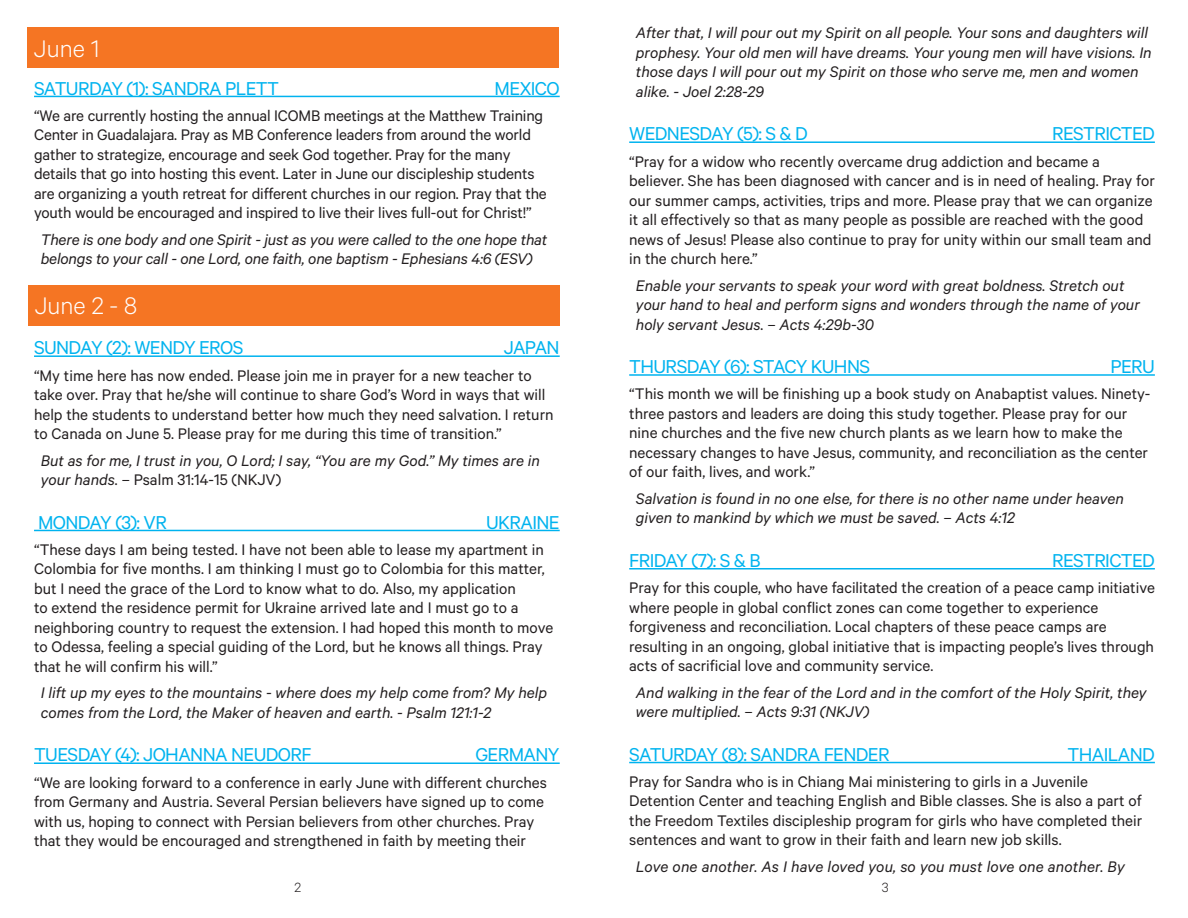
<style>
.page{position:relative;width:1188px;height:918px;background:#fff}
.page>*{position:absolute;margin:0;border:0;box-sizing:border-box;transform-origin:0 0}
.Date_Header{font:300 27px "Calibre";color:#fff}
.Weekday_Header{font:21px "Calibre";letter-spacing:-.03em;color:#00b3ef}
.Weekday_Body{font:17.25px/19.5px "Calibre";color:#231f20}
.Weekday_Scripture{font:italic 17.25px/19.5px "Calibre";color:#231f20}
.t1{font:300 15px "Calibre";color:#231f20}
.s1{font-style:normal}
</style>
<div class="page">
<hr style="left:629px;top:141px;width:526px;height:2px;background:#00b3ef">
<hr style="left:629px;top:374px;width:526px;height:2px;background:#00b3ef">
<hr style="left:629px;top:568px;width:526px;height:2px;background:#00b3ef">
<hr style="left:629px;top:762px;width:526px;height:1px;background:#00b3ef">
<div style="left:28px;top:28px;width:531px;height:40px;background:#f57523"></div>
<hr style="left:34px;top:96px;width:526px;height:1px;background:#00b3ef">
<hr style="left:34px;top:355px;width:526px;height:2px;background:#00b3ef">
<hr style="left:34px;top:530px;width:526px;height:1px;background:#00b3ef">
<hr style="left:34px;top:762px;width:526px;height:2px;background:#00b3ef">
<div style="left:28px;top:285px;width:532px;height:41px;background:#f57523"></div>
<p class="Date_Header" style="left:34px;top:33px;width:67px">June 1</p>
<p class="Weekday_Header" style="left:34px;top:76px;width:247px">SATURDAY (1): SANDRA PLETT</p>
<p class="Weekday_Header" style="left:495px;top:76px;width:67px">MEXICO</p>
<p class="Weekday_Body" style="left:34px;top:105px;width:514px">“We are currently hosting the annual ICOMB meetings at the Matthew Training Center in Guadalajara. Pray as MB Conference leaders from around the world gather to strategize, encourage and seek God together. Pray for the many details that go into hosting this event. Later in June our discipleship students are organizing a youth retreat for different churches in our region. Pray that the youth would be encouraged and inspired to live their lives full-out for Christ!”</p>
<p class="Weekday_Scripture" style="left:41px;top:229px;width:508px">There is one body and one Spirit - just as you were called to the one hope that belongs to your call - one Lord, one faith, one baptism - Ephesians 4:6 (ESV)</p>
<p class="Date_Header" style="left:35px;top:290px;width:104px">June 2 - 8</p>
<p class="Weekday_Header" style="left:34px;top:336px;width:211px">SUNDAY (2): WENDY EROS</p>
<p class="Weekday_Header" style="left:504px;top:336px;width:57px">JAPAN</p>
<p class="Weekday_Body" style="left:34px;top:365px;width:521px">“My time here has now ended. Please join me in prayer for a new teacher to take over. Pray that he/she will continue to share God’s Word in ways that will help the students to understand better how much they need salvation. I return to Canada on June 5. Please pray for me during this time of transition.”</p>
<p class="Weekday_Scripture" style="left:41px;top:450px;width:501px">But as for me, I trust in you, O Lord; I say, “You are my God.” My times are in your hands. <span class="s1">– Psalm 31:14-15 (NKJV)</span></p>
<p class="Weekday_Header" style="left:38px;top:510px;width:130px">MONDAY (3): VR</p>
<p class="Weekday_Header" style="left:486px;top:510px;width:75px">UKRAINE</p>
<p class="Weekday_Body" style="left:34px;top:539px;width:521px">“These days I am being tested. I have not been able to lease my apartment in Colombia for five months. I am thinking I must go to Colombia for this matter, but I need the grace of the Lord to know what to do. Also, my application<br>to extend the residence permit for Ukraine arrived late and I must go to a neighboring country to request the extension. I had hoped this month to move to Odessa, feeling a special guiding of the Lord, but he knows all things. Pray that he will confirm his will.”</p>
<p class="Weekday_Scripture" style="left:41px;top:683px;width:508px">I lift up my eyes to the mountains - where does my help come from? My help comes from the Lord, the Maker of heaven and earth. - Psalm 121:1-2</p>
<p class="Weekday_Header" style="left:34px;top:743px;width:279px">TUESDAY (4): JOHANNA NEUDORF</p>
<p class="Weekday_Header" style="left:475px;top:743px;width:86px">GERMANY</p>
<p class="Weekday_Body" style="left:34px;top:772px;width:514px">“We are looking forward to a conference in early June with different churches from Germany and Austria. Several Persian believers have signed up to come with us, hoping to connect with Persian believers from other churches. Pray that they would be encouraged and strengthened in faith by meeting their</p>
<p class="t1" style="left:294px;top:878px;width:8px">2</p>
<p class="Weekday_Scripture" style="left:636px;top:23px;width:517px">After that, I will pour out my Spirit on all people. Your sons and daughters will prophesy. Your old men will have dreams. Your young men will have visions. In those days I will pour out my Spirit on those who serve me, men and women alike. - Joel 2:28-29</p>
<p class="Weekday_Header" style="left:629px;top:122px;width:180px">WEDNESDAY (5): S &amp; D</p>
<p class="Weekday_Header" style="left:1052px;top:122px;width:104px">RESTRICTED</p>
<p class="Weekday_Body" style="left:629px;top:151px;width:527px">“Pray for a widow who recently overcame drug addiction and became a believer. She has been diagnosed with cancer and is in need of healing. Pray for our summer camps, activities, trips and more. Please pray that we can organize it all effectively so that as many people as possible are reached with the good news of Jesus! Please also continue to pray for unity within our small team and in the church here.”</p>
<p class="Weekday_Scripture" style="left:636px;top:275px;width:505px">Enable your servants to speak your word with great boldness. Stretch out your hand to heal and perform signs and wonders through the name of your holy servant Jesus. – Acts 4:29b-30</p>
<p class="Weekday_Header" style="left:629px;top:354px;width:242px">THURSDAY (6): STACY KUHNS</p>
<p class="Weekday_Header" style="left:1110px;top:354px;width:46px">PERU</p>
<p class="Weekday_Body" style="left:629px;top:384px;width:523px">“This month we will be finishing up a book study on Anabaptist values. Ninety&shy;three pastors and leaders are doing this study together. Please pray for our nine churches and the five new church plants as we learn how to make the necessary changes to have Jesus, community, and reconciliation as the center of our faith, lives, and work.”</p>
<p class="Weekday_Scripture" style="left:636px;top:488px;width:490px">Salvation is found in no one else, for there is no other name under heaven given to mankind by which we must be saved. – Acts 4:12</p>
<p class="Weekday_Header" style="left:629px;top:548px;width:133px">FRIDAY (7): S &amp; B</p>
<p class="Weekday_Header" style="left:1052px;top:548px;width:104px">RESTRICTED</p>
<p class="Weekday_Body" style="left:629px;top:578px;width:527px">Pray for this couple, who have facilitated the creation of a peace camp initiative where people in global conflict zones can come together to experience forgiveness and reconciliation. Local chapters of these peace camps are resulting in an ongoing, global initiative that is impacting people’s lives through acts of sacrificial love and community service.</p>
<p class="Weekday_Scripture" style="left:636px;top:682px;width:512px">And walking in the fear of the Lord and in the comfort of the Holy Spirit, they were multiplied. – Acts 9:31 (NKJV)</p>
<p class="Weekday_Header" style="left:629px;top:742px;width:262px">SATURDAY (8): SANDRA FENDER</p>
<p class="Weekday_Header" style="left:1068px;top:742px;width:89px">THAILAND</p>
<p class="Weekday_Body" style="left:629px;top:771px;width:515px">Pray for Sandra who is in Chiang Mai ministering to girls in a Juvenile Detention Center and teaching English and Bible classes. She is also a part of the Freedom Textiles discipleship program for girls who have completed their sentences and want to grow in their faith and learn new job skills.</p>
<p class="Weekday_Scripture" style="left:636px;top:856px;width:490px">Love one another. As I have loved you, so you must love one another. By</p>
<p class="t1" style="left:882px;top:878px;width:8px">3</p>
</div>
